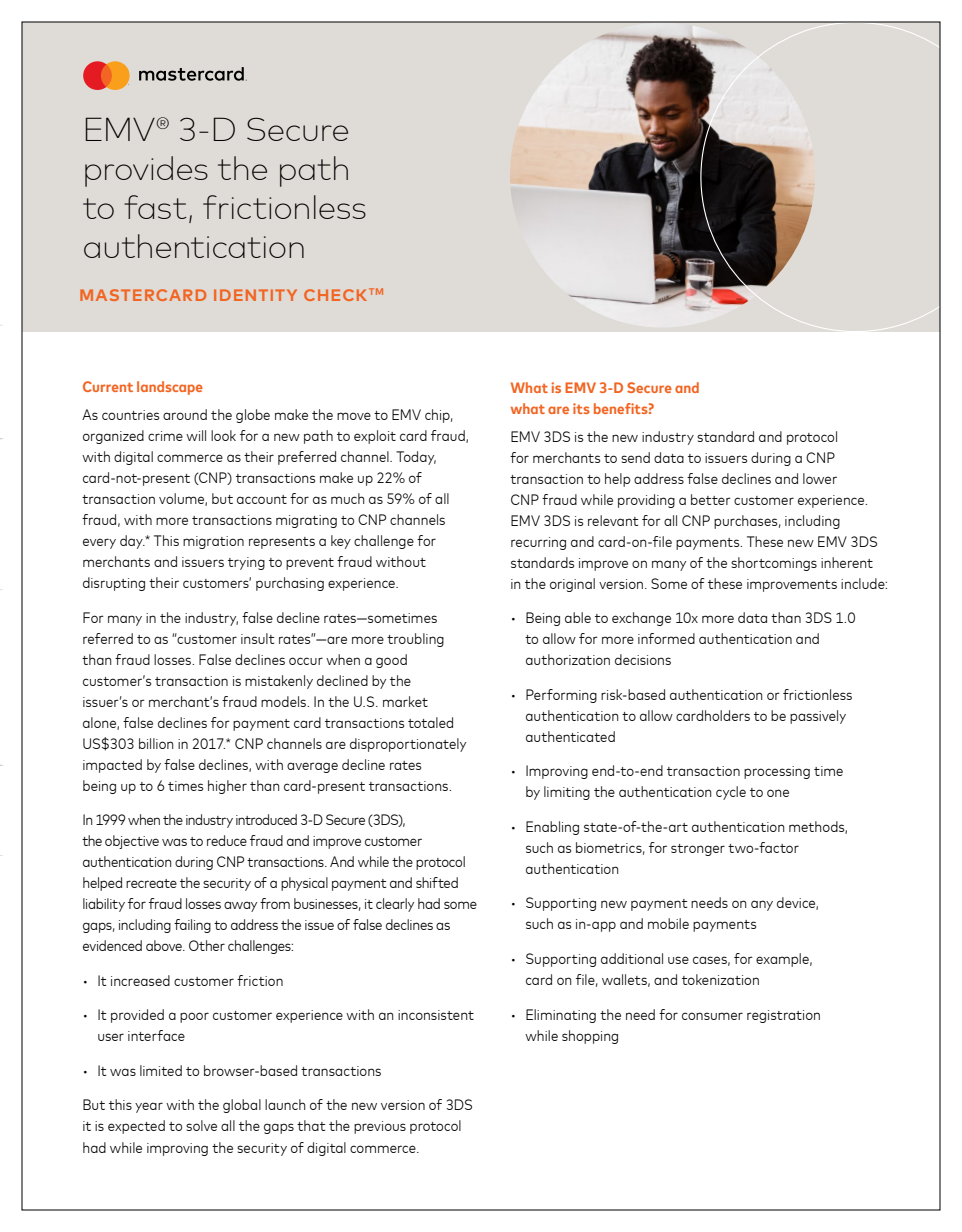
<style>
.page{position:relative;width:962px;height:1232px;background:#fff}
.page>*{position:absolute;margin:0;border:0;box-sizing:border-box;transform-origin:0 0}
.t1{font:200 33px/39px "Mark Offc For MC";letter-spacing:-.02em;color:#000}
.t2{font:700 16.5px "Mark Offc For MC";letter-spacing:.055em;color:#f26522}
.t3{font:300 15px/21px "Mark For MC Nrw";color:#000}
.t4{font:300 15px/21px "Mark For MC Nrw";letter-spacing:-.02em;color:#000}
.t5{font:700 15px/21px "Mark For MC Nrw";letter-spacing:.01em;color:#f26522}
</style>
<div class="page">
<div style="left:22px;top:22px;width:917px;height:310px;background:#dfdbd6"></div>
<img style="left:510px;top:24px;width:189px;height:303px">
<svg style="left:699px;top:21px;width:242px;height:312px"></svg>
<svg style="left:83px;top:61px;width:46px;height:29px"></svg>
<svg style="left:139px;top:67px;width:108px;height:14px"></svg>
<h1 class="t1" style="left:82px;top:107px;width:286px">EMV® 3-D Secure provides the path to fast, frictionless authentication</h1>
<p class="t2" style="left:79px;top:282px;width:306px">MASTERCARD IDENTITY CHECK<sup>TM</sup></p>
<p class="t5" style="left:82px;top:375px;width:122px">Current landscape</p>
<p class="t3" style="left:82px;top:403px;width:388px">As countries around the globe make the move to EMV chip, organized crime will look for a new path to exploit card fraud, with digital commerce as their preferred channel. Today, card-not-present (CNP) transactions make up 22% of transaction volume, but account for as much as 59% of all fraud, with more transactions migrating to CNP channels every day.* This migration represents a key challenge for merchants and issuers trying to prevent fraud without disrupting their customers’ purchasing experience.</p>
<p class="t3" style="left:82px;top:605px;width:385px">For many in the industry, false decline rates—sometimes referred to as “customer insult rates”—are more troubling than fraud losses. False declines occur when a good customer’s transaction is mistakenly declined by the<br>issuer’s or merchant’s fraud models. In the U.S. market alone, false declines for payment card transactions totaled US$303 billion in 2017.* CNP channels are disproportionately impacted by false declines, with average decline rates<br>being up to 6 times higher than card-present transactions.</p>
<p class="t4" style="left:82px;top:808px;width:396px">In 1999 when the industry introduced 3-D Secure (3DS),<br>the objective was to reduce fraud and improve customer authentication during CNP transactions. And while the protocol helped recreate the security of a physical payment and shifted liability for fraud losses away from businesses, it clearly had some gaps, including failing to address the issue of false declines as evidenced above. Other challenges:</p>
<p class="t3" style="left:82px;top:968px;width:202px">• It increased customer friction</p>
<p class="t3" style="left:97px;top:1003px;width:378px;text-indent:-15px">• It provided a poor customer experience with an inconsistent user interface</p>
<p class="t3" style="left:82px;top:1058px;width:300px">• It was limited to browser-based transactions</p>
<p class="t3" style="left:82px;top:1093px;width:392px">But this year with the global launch of the new version of 3DS it is expected to solve all the gaps that the previous protocol had while improving the security of digital commerce.</p>
<p class="t5" style="left:510px;top:376px;width:191px">What is EMV 3-D Secure and what are its benefits?</p>
<p class="t3" style="left:510px;top:424px;width:379px">EMV 3DS is the new industry standard and protocol<br>for merchants to send data to issuers during a CNP transaction to help address false declines and lower<br>CNP fraud while providing a better customer experience.<br>EMV 3DS is relevant for all CNP purchases, including recurring and card-on-file payments. These new EMV 3DS standards improve on many of the shortcomings inherent<br>in the original version. Some of these improvements include:</p>
<p class="t3" style="left:525px;top:606px;width:331px;text-indent:-15px">• Being able to exchange 10x more data than 3DS 1.0 to allow for more informed authentication and authorization decisions</p>
<p class="t3" style="left:525px;top:682px;width:328px;text-indent:-15px">• Performing risk-based authentication or frictionless authentication to allow cardholders to be passively authenticated</p>
<p class="t3" style="left:525px;top:759px;width:319px;text-indent:-15px">• Improving end-to-end transaction processing time by limiting the authentication cycle to one</p>
<p class="t3" style="left:525px;top:814px;width:324px;text-indent:-15px">• Enabling state-of-the-art authentication methods, such as biometrics, for stronger two-factor authentication</p>
<p class="t3" style="left:525px;top:891px;width:295px;text-indent:-15px">• Supporting new payment needs on any device, such as in-app and mobile payments</p>
<p class="t3" style="left:525px;top:946px;width:289px;text-indent:-15px">• Supporting additional use cases, for example, card on file, wallets, and tokenization</p>
<p class="t3" style="left:525px;top:1002px;width:297px;text-indent:-15px">• Eliminating the need for consumer registration while shopping</p>
</div>
